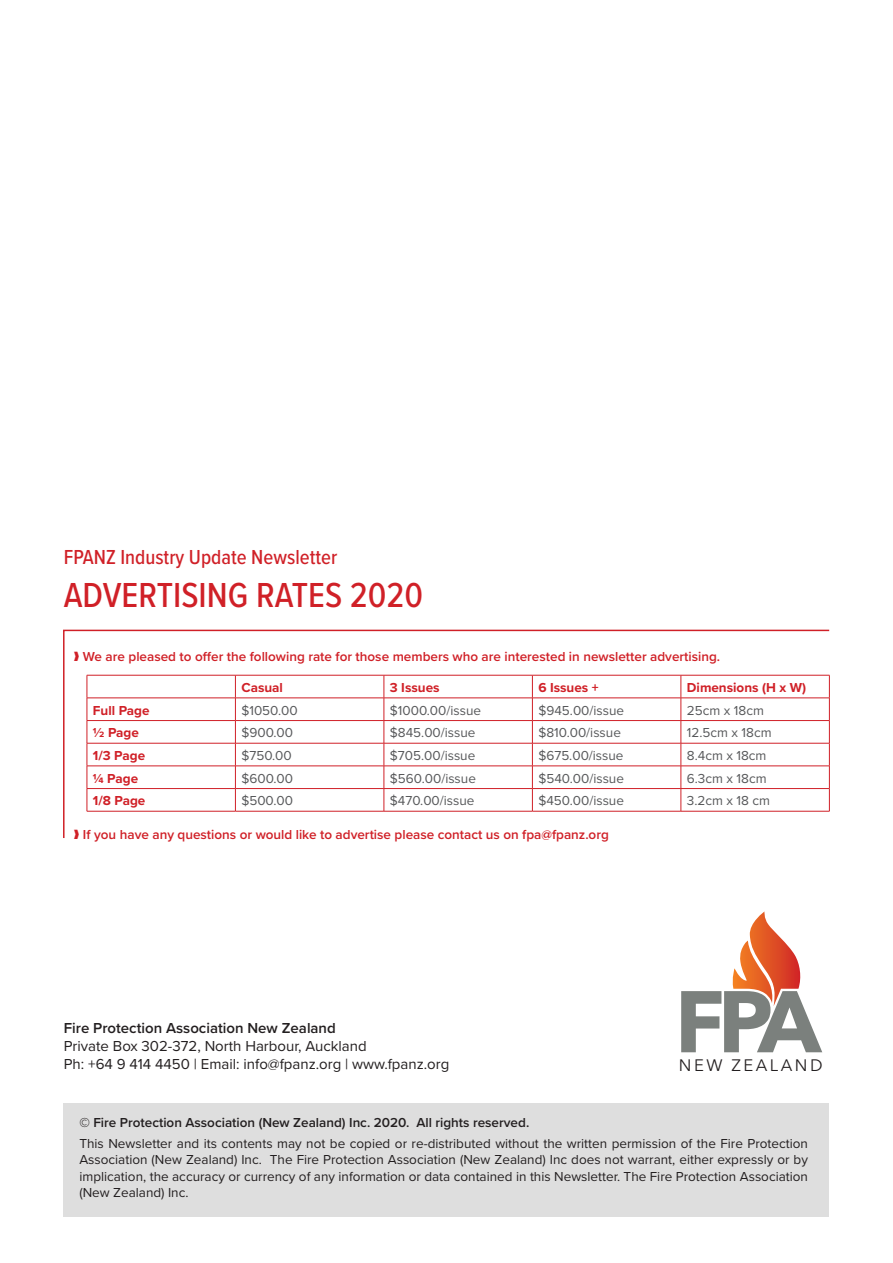
<style>
.page{position:relative;width:893px;height:1263px;background:#fff}
.page>*{position:absolute;margin:0;border:0;box-sizing:border-box;transform-origin:0 0}
.t1{font:500 36px "Proxima Nova Cond";color:#d02027}
.t2{font:500 21px "Proxima Nova Cond";color:#d02027}
.t3{font:16.65px "Avenir Next";letter-spacing:.15em;color:#231f20}
.t4{font:15px/18px "Proxima Nova";color:#231f20}
.t5{font:600 15px "Proxima Nova";color:#231f20}
.t6{font:13.5px/16.5px "Proxima Nova";color:#231f20;text-align:justify}
.t7{font:13.5px "Proxima Nova";color:#57585a}
.t8{font:600 13.5px "Proxima Nova";color:#d02027}
.t9{font:700 13.5px "Proxima Nova";color:#d02027}
.t10{font:600 13.5px "Proxima Nova";color:#231f20}
</style>
<div class="page">
<div style="left:64px;top:1103px;width:765px;height:114px;background:#dedede"></div>
<svg style="left:681px;top:911px;width:141px;height:141px"></svg>
<svg style="left:63px;top:629px;width:767px;height:209px"></svg>
<hr style="left:87px;top:675px;width:148px;height:1px;background:#d02027">
<hr style="left:235px;top:675px;width:149px;height:1px;background:#d02027">
<hr style="left:384px;top:675px;width:148px;height:1px;background:#d02027">
<hr style="left:532px;top:675px;width:149px;height:1px;background:#d02027">
<hr style="left:681px;top:675px;width:149px;height:1px;background:#d02027">
<hr style="left:87px;top:698px;width:148px;height:1px;background:#d02027">
<hr style="left:235px;top:698px;width:149px;height:1px;background:#d02027">
<hr style="left:384px;top:698px;width:148px;height:1px;background:#d02027">
<hr style="left:532px;top:698px;width:149px;height:1px;background:#d02027">
<hr style="left:681px;top:698px;width:149px;height:1px;background:#d02027">
<hr style="left:87px;top:720px;width:148px;height:1px;background:#d02027">
<hr style="left:235px;top:720px;width:149px;height:1px;background:#d02027">
<hr style="left:384px;top:720px;width:148px;height:1px;background:#d02027">
<hr style="left:532px;top:720px;width:149px;height:1px;background:#d02027">
<hr style="left:681px;top:720px;width:149px;height:1px;background:#d02027">
<hr style="left:87px;top:743px;width:148px;height:1px;background:#d02027">
<hr style="left:235px;top:743px;width:149px;height:1px;background:#d02027">
<hr style="left:384px;top:743px;width:148px;height:1px;background:#d02027">
<hr style="left:532px;top:743px;width:149px;height:1px;background:#d02027">
<hr style="left:681px;top:743px;width:149px;height:1px;background:#d02027">
<hr style="left:87px;top:766px;width:148px;height:1px;background:#d02027">
<hr style="left:235px;top:766px;width:149px;height:1px;background:#d02027">
<hr style="left:384px;top:766px;width:148px;height:1px;background:#d02027">
<hr style="left:532px;top:766px;width:149px;height:1px;background:#d02027">
<hr style="left:681px;top:766px;width:149px;height:1px;background:#d02027">
<hr style="left:87px;top:788px;width:148px;height:1px;background:#d02027">
<svg style="left:87px;top:675px;width:1px;height:136px"></svg>
<hr style="left:235px;top:788px;width:149px;height:1px;background:#d02027">
<svg style="left:235px;top:675px;width:1px;height:136px"></svg>
<hr style="left:384px;top:788px;width:148px;height:1px;background:#d02027">
<svg style="left:384px;top:675px;width:1px;height:136px"></svg>
<hr style="left:532px;top:788px;width:149px;height:1px;background:#d02027">
<svg style="left:532px;top:675px;width:1px;height:136px"></svg>
<hr style="left:681px;top:788px;width:149px;height:1px;background:#d02027">
<svg style="left:681px;top:675px;width:1px;height:136px"></svg>
<svg style="left:829px;top:675px;width:1px;height:136px"></svg>
<hr style="left:87px;top:811px;width:148px;height:1px;background:#d02027">
<hr style="left:235px;top:811px;width:149px;height:1px;background:#d02027">
<hr style="left:384px;top:811px;width:148px;height:1px;background:#d02027">
<hr style="left:532px;top:811px;width:149px;height:1px;background:#d02027">
<hr style="left:681px;top:811px;width:149px;height:1px;background:#d02027">
<h2 class="t2" style="left:64px;top:541px;width:275px">FPANZ Industry Update Newsletter</h2>
<h1 class="t1" style="left:64px;top:568px;width:361px">ADVERTISING RATES 2020</h1>
<p class="t8" style="left:74px;top:646px;width:648px">❱ We are pleased to offer the following rate for those members who are interested in newsletter advertising.</p>
<p class="t9" style="left:241px;top:677px;width:43px">Casual</p>
<p class="t9" style="left:390px;top:677px;width:51px">3 Issues</p>
<p class="t9" style="left:538px;top:677px;width:62px">6 Issues +</p>
<p class="t9" style="left:687px;top:677px;width:121px">Dimensions (H x W)</p>
<p class="t9" style="left:93px;top:700px;width:58px">Full Page</p>
<p class="t7" style="left:241px;top:700px;width:58px">$1050.00</p>
<p class="t7" style="left:390px;top:700px;width:93px">$1000.00/issue</p>
<p class="t7" style="left:538px;top:700px;width:87px">$945.00/issue</p>
<p class="t7" style="left:687px;top:700px;width:79px">25cm x 18cm</p>
<p class="t9" style="left:93px;top:723px;width:47px">½ Page</p>
<p class="t7" style="left:241px;top:723px;width:53px">$900.00</p>
<p class="t7" style="left:390px;top:723px;width:87px">$845.00/issue</p>
<p class="t7" style="left:538px;top:723px;width:84px">$810.00/issue</p>
<p class="t7" style="left:687px;top:723px;width:86px">12.5cm x 18cm</p>
<p class="t9" style="left:93px;top:745px;width:54px">1/3 Page</p>
<p class="t7" style="left:241px;top:745px;width:52px">$750.00</p>
<p class="t7" style="left:390px;top:745px;width:87px">$705.00/issue</p>
<p class="t7" style="left:538px;top:745px;width:87px">$675.00/issue</p>
<p class="t7" style="left:687px;top:745px;width:81px">8.4cm x 18cm</p>
<p class="t9" style="left:93px;top:768px;width:47px">¼ Page</p>
<p class="t7" style="left:241px;top:768px;width:53px">$600.00</p>
<p class="t7" style="left:390px;top:768px;width:88px">$560.00/issue</p>
<p class="t7" style="left:538px;top:768px;width:87px">$540.00/issue</p>
<p class="t7" style="left:687px;top:768px;width:81px">6.3cm x 18cm</p>
<p class="t9" style="left:93px;top:791px;width:54px">1/8 Page</p>
<p class="t7" style="left:241px;top:791px;width:53px">$500.00</p>
<p class="t7" style="left:390px;top:791px;width:86px">$470.00/issue</p>
<p class="t7" style="left:538px;top:791px;width:87px">$450.00/issue</p>
<p class="t7" style="left:687px;top:791px;width:85px">3.2cm x 18 cm</p>
<p class="t8" style="left:74px;top:824px;width:536px">❱ If you have any questions or would like to advertise please contact us on fpa@fpanz.org</p>
<p class="t5" style="left:64px;top:1017px;width:274px">Fire Protection Association New Zealand</p>
<p class="t4" style="left:64px;top:1036px;width:387px">Private Box 302-372, North Harbour, Auckland<br>Ph: +64 9 414 4450 | Email: info@fpanz.org | www.fpanz.org</p>
<p class="t3" style="left:679px;top:1055px;width:145px">NEW ZEALAND</p>
<p class="t10" style="left:79px;top:1112px;width:451px">© Fire Protection Association (New Zealand) Inc. 2020. All rights reserved.</p>
<p class="t6" style="left:79px;top:1134px;width:730px">This Newsletter and its contents may not be copied or re-distributed without the written permission of the Fire Protection Association (New Zealand) Inc. The Fire Protection Association (New Zealand) Inc does not warrant, either expressly or by implication, the accuracy or currency of any information or data contained in this Newsletter. The Fire Protection Association (New Zealand) Inc.</p>
</div>
